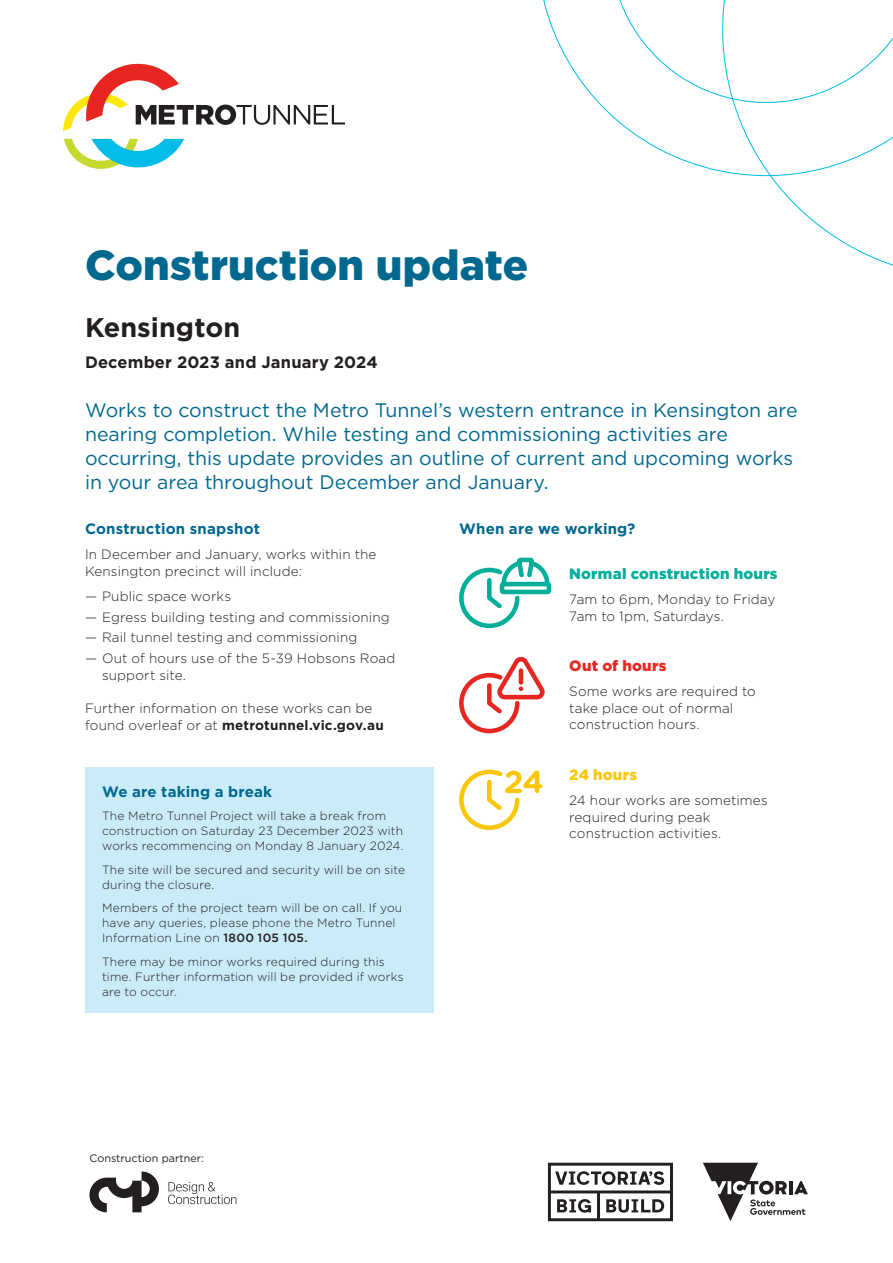
<style>
.page{position:relative;width:893px;height:1263px;background:#fff}
.page>*{position:absolute;margin:0;border:0;box-sizing:border-box;transform-origin:0 0}
.t1{font:900 42px "Gotham";letter-spacing:.005em;color:#00688e}
.t2{font:700 27px "Gotham";color:#231f20}
.t3{font:19.5px/24px "Gotham";letter-spacing:-.005em;color:#00688e}
.t4{font:700 16.5px "Gotham";letter-spacing:.01em;color:#231f20}
.t5{font:700 15px "Gotham";letter-spacing:.01em;color:#00688e}
.t6{font:900 15px "Gotham";letter-spacing:.015em;color:#00ae9a}
.t7{font:900 15px "Gotham";letter-spacing:.015em;color:#e72621}
.t8{font:900 15px "Gotham";letter-spacing:.015em;color:#f9c709}
.t9{font:300 13.5px/16.5px "Gotham";letter-spacing:.01em;color:#231f20}
.t10{font:300 12px/15px "Gotham";letter-spacing:.015em;color:#231f20}
.t11{font:10.8px "Gotham";color:#231f20}
.s1{font-weight:700}
.s2{font-weight:500}
</style>
<div class="page">
<svg style="left:548px;top:1163px;width:125px;height:58px"></svg>
<svg style="left:703px;top:1163px;width:105px;height:58px"></svg>
<svg style="left:89px;top:1171px;width:70px;height:41px"></svg>
<svg style="left:168px;top:1182px;width:68px;height:22px"></svg>
<svg style="left:459px;top:557px;width:93px;height:72px"></svg>
<svg style="left:459px;top:769px;width:83px;height:61px"></svg>
<svg style="left:459px;top:656px;width:86px;height:78px"></svg>
<div style="left:85px;top:767px;width:349px;height:246px;background:#caebf8"></div>
<svg style="left:543px;top:0;width:164px;height:169px"></svg>
<svg style="left:707px;top:117px;width:186px;height:149px"></svg>
<svg style="left:617px;top:0;width:276px;height:117px"></svg>
<svg style="left:63px;top:63px;width:282px;height:68px"></svg>
<svg style="left:64px;top:139px;width:120px;height:30px"></svg>
<h1 class="t1" style="left:85px;top:236px;width:445px">Construction update</h1>
<h2 class="t2" style="left:85px;top:309px;width:157px">Kensington</h2>
<p class="t4" style="left:85px;top:351px;width:294px">December 2023 and January 2024</p>
<p class="t3" style="left:85px;top:398px;width:714px">Works to construct the Metro Tunnel’s western entrance in Kensington are nearing completion. While testing and commissioning activities are occurring, this update provides an outline of current and upcoming works in your area throughout December and January.</p>
<p class="t5" style="left:85px;top:519px;width:176px">Construction snapshot</p>
<p class="t9" style="left:85px;top:546px;width:293px">In December and January, works within the<br>Kensington precinct will include:</p>
<p class="t9" style="left:85px;top:587px;width:148px">— Public space works</p>
<p class="t9" style="left:85px;top:608px;width:306px">— Egress building testing and commissioning</p>
<p class="t9" style="left:85px;top:629px;width:274px">— Rail tunnel testing and commissioning</p>
<p class="t9" style="left:102px;top:650px;width:295px;text-indent:-17px">— Out of hours use of the 5-39 Hobsons Road support site.</p>
<p class="t9" style="left:85px;top:700px;width:300px">Further information on these works can be found overleaf or at <span class="s1">metrotunnel.vic.gov.au</span></p>
<p class="t5" style="left:102px;top:781px;width:172px">We are taking a break</p>
<p class="t10" style="left:102px;top:808px;width:303px">The Metro Tunnel Project will take a break from construction on Saturday 23 December 2023 with works recommencing on Monday 8 January 2024.</p>
<p class="t10" style="left:102px;top:861px;width:305px">The site will be secured and security will be on site during the closure.</p>
<p class="t10" style="left:102px;top:900px;width:302px">Members of the project team will be on call. If you have any queries, please phone the Metro Tunnel<br>Information Line on <span class="s2">1800 105 105.</span></p>
<p class="t10" style="left:102px;top:953px;width:303px">There may be minor works required during this time. Further information will be provided if works are to occur.</p>
<p class="t5" style="left:459px;top:519px;width:178px">When are we working?</p>
<p class="t6" style="left:569px;top:563px;width:210px">Normal construction hours</p>
<p class="t9" style="left:569px;top:591px;width:208px">7am to 6pm, Monday to Friday<br>7am to 1pm, Saturdays.</p>
<p class="t7" style="left:569px;top:656px;width:99px">Out of hours</p>
<p class="t9" style="left:569px;top:683px;width:188px">Some works are required to take place out of normal construction hours.</p>
<p class="t8" style="left:569px;top:764px;width:69px">24 hours</p>
<p class="t9" style="left:569px;top:792px;width:200px">24 hour works are sometimes required during peak construction activities.</p>
<p class="t11" style="left:90px;top:1151px;width:116px">Construction partner:</p>
</div>
